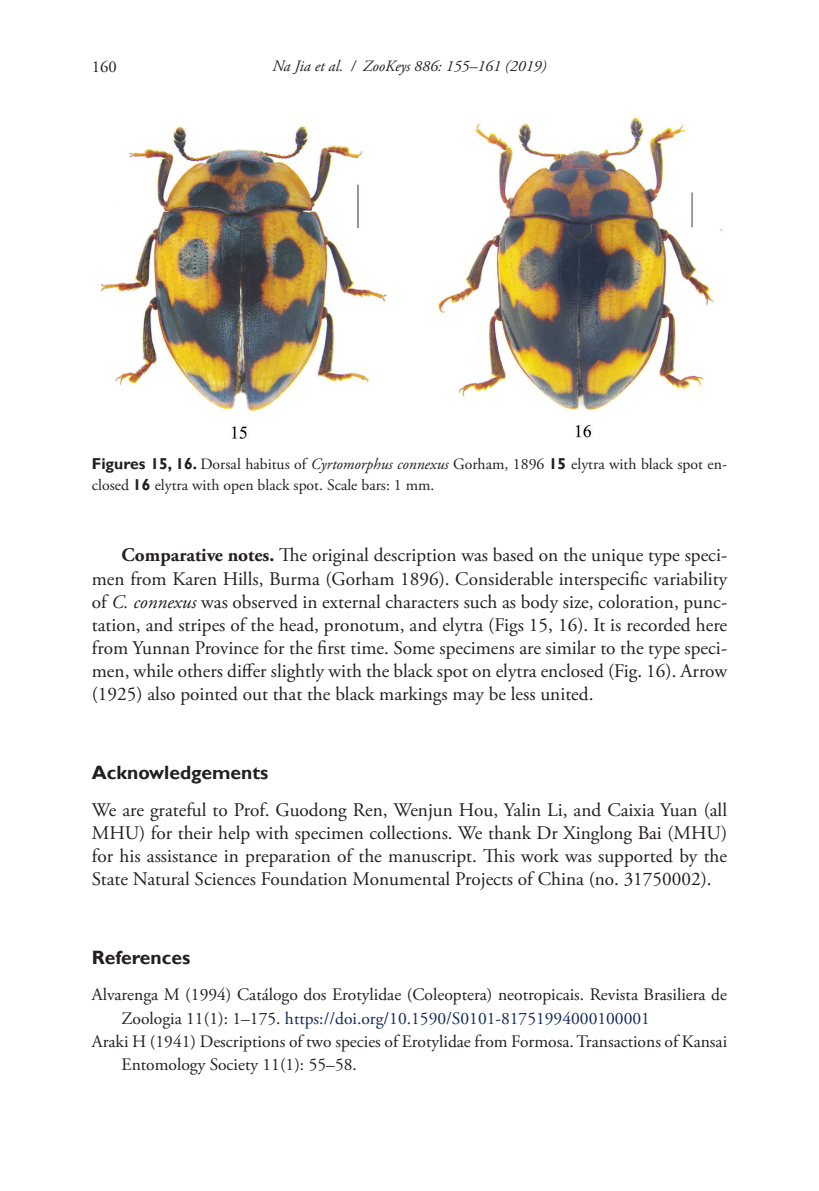
<style>
.page{position:relative;width:819px;height:1191px;background:#fff}
.page>*{position:absolute;margin:0;border:0;box-sizing:border-box;transform-origin:0 0}
.normal_0{font:19.25px/23.1px "Adobe Garamond Pro";color:#231f20;text-align:justify}
.ZAG1-ack{font:700 19.25px "Gill Sans";color:#231f20}
.ZAG1-Ref{font:700 19.25px "Gill Sans";color:#231f20}
.References{font:17.5px/23.1px "Adobe Garamond Pro";color:#231f20}
.t1{font:16.62px "Adobe Garamond Pro";color:#231f20}
.FIG{font:15.75px/21px "Adobe Garamond Pro";color:#231f20}
.t2{font:italic 15.75px "Adobe Garamond Pro";color:#231f20}
.s1{font-family:"Gill Sans";font-weight:700}
.s2{font-style:italic}
.s3{font-weight:700}
.s4{color:#122859}
</style>
<div class="page">
<img style="left:100px;top:117px;width:622px;height:321px">
<p class="t1" style="left:92px;top:56px;width:26px">160</p>
<p class="t2" style="left:272px;top:57px;width:275px">Na Jia et al. / ZooKeys 886: 155–161 (2019)</p>
<p class="FIG" style="left:92px;top:454px;width:636px"><span class="s1">Figures 15, 16.</span> Dorsal habitus of <span class="s2">Cyrtomorphus connexus</span> Gorham, 1896 <span class="s1">15</span> elytra with black spot en&shy;closed <span class="s1">16</span> elytra with open black spot. Scale bars: 1 mm.</p>
<p class="normal_0" style="left:92px;top:544px;width:636px;text-indent:30px"><span class="s3">Comparative notes.</span> The original description was based on the unique type speci&shy;men from Karen Hills, Burma (Gorham 1896). Considerable interspecific variability of <span class="s2">C. connexus</span> was observed in external characters such as body size, coloration, punc&shy;tation, and stripes of the head, pronotum, and elytra (Figs 15, 16). It is recorded here from Yunnan Province for the first time. Some specimens are similar to the type speci&shy;men, while others differ slightly with the black spot on elytra enclosed (Fig. 16). Arrow (1925) also pointed out that the black markings may be less united.</p>
<p class="ZAG1-ack" style="left:92px;top:761px;width:178px">Acknowledgements</p>
<p class="normal_0" style="left:92px;top:798px;width:636px">We are grateful to Prof. Guodong Ren, Wenjun Hou, Yalin Li, and Caixia Yuan (all MHU) for their help with specimen collections. We thank Dr Xinglong Bai (MHU) for his assistance in preparation of the manuscript. This work was supported by the State Natural Sciences Foundation Monumental Projects of China (no. 31750002).</p>
<p class="ZAG1-Ref" style="left:92px;top:946px;width:100px">References</p>
<p class="References" style="left:122px;top:984px;width:607px;text-indent:-30px">Alvarenga M (1994) Catálogo dos Erotylidae (Coleoptera) neotropicais. Revista Brasiliera de<br>Zoologia 11(1): 1–175. <span class="s4">https://doi.org/10.1590/S0101-81751994000100001</span></p>
<p class="References" style="left:122px;top:1030px;width:607px;text-indent:-30px">Araki H (1941) Descriptions of two species of Erotylidae from Formosa. Transactions of Kansai<br>Entomology Society 11(1): 55–58.</p>
</div>
